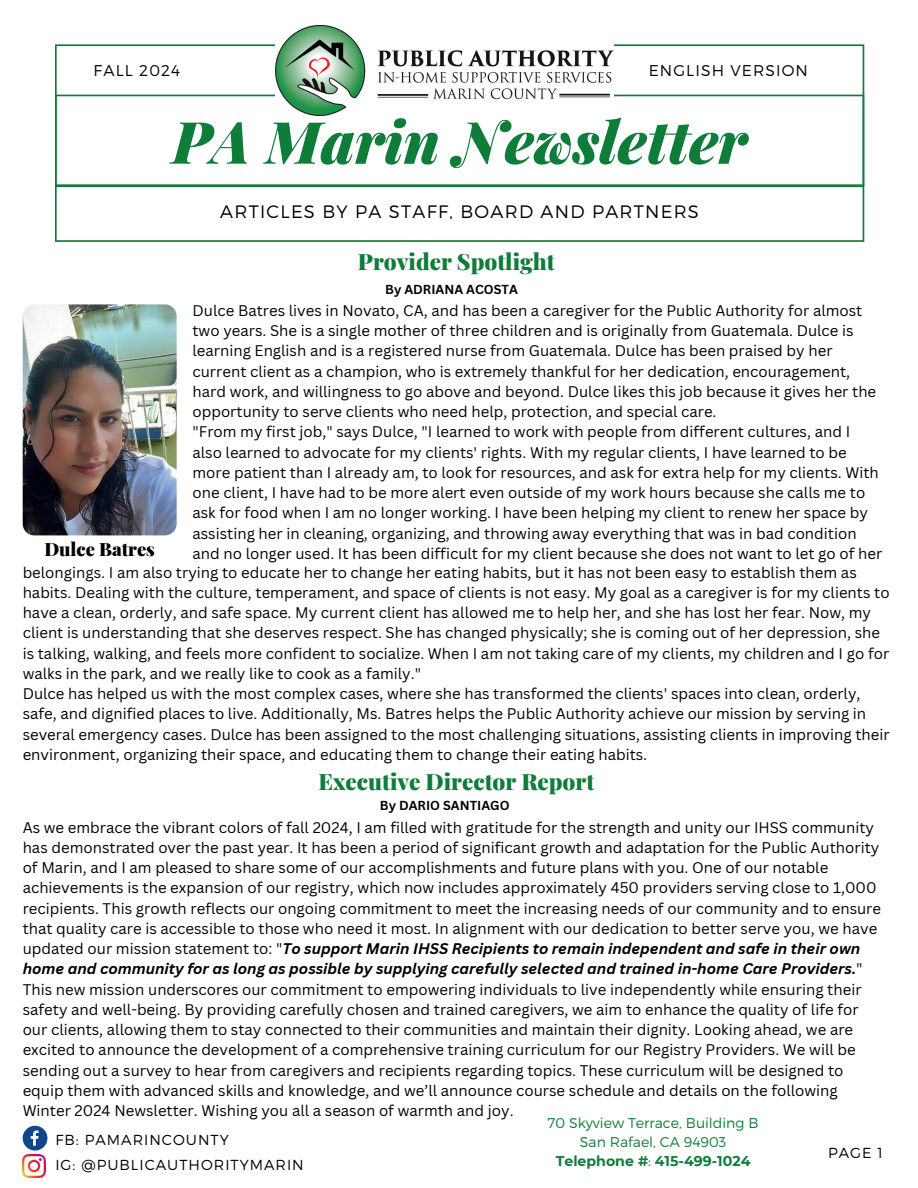
<style>
.page{position:relative;width:918px;height:1188px;background:#fff}
.page>*{position:absolute;margin:0;border:0;box-sizing:border-box;transform-origin:0 0}
.t1{font:italic 900 58.35px "Playfair Display";color:#0f7d3a}
.t2{font:900 22.5px "Playfair Display";color:#0f7d3a}
.t3{font:900 18.3px "Playfair Display";color:#000}
.t4{font:300 18px "Montserrat";letter-spacing:.07em;color:#000}
.t5{font:300 15.6px "Montserrat";letter-spacing:.07em;color:#000}
.t6{font:15px/20.2px "Canva Sans";color:#000}
.t7{font:300 14.55px/24.9px "Montserrat";letter-spacing:.07em;color:#000}
.t8{font:300 14.1px/19px "Montserrat";color:#0f7d3a;text-align:center}
.t9{font:700 12.75px "Canva Sans";color:#000}
.s1{font-weight:700;font-style:italic}
.s2{font-weight:700}
</style>
<div class="page">
<svg style="left:55px;top:44px;width:809px;height:51px"></svg>
<svg style="left:55px;top:186px;width:809px;height:56px"></svg>
<svg style="left:55px;top:95px;width:809px;height:91px"></svg>
<img style="left:275px;top:25px;width:339px;height:90px">
<img style="left:23px;top:304px;width:154px;height:231px;border-radius:12px">
<svg style="left:23px;top:1126px;width:24px;height:25px"></svg>
<img style="left:23px;top:1155px;width:22px;height:22px">
<p class="t5" style="left:94px;top:61px;width:88px">FALL 2024</p>
<p class="t5" style="left:649px;top:61px;width:161px">ENGLISH VERSION</p>
<h1 class="t1" style="left:172px;top:94px;width:577px">PA Marin Newsletter</h1>
<p class="t4" style="left:220px;top:201px;width:480px">ARTICLES BY PA STAFF, BOARD AND PARTNERS</p>
<h2 class="t2" style="left:358px;top:244px;width:198px">Provider Spotlight</h2>
<p class="t9" style="left:385px;top:281px;width:134px">By ADRIANA ACOSTA</p>
<p class="t6" style="left:192px;top:300px;width:691px">Dulce Batres lives in Novato, CA, and has been a caregiver for the Public Authority for almost two years. She is a single mother of three children and is originally from Guatemala. Dulce is learning English and is a registered nurse from Guatemala. Dulce has been praised by her current client as a champion, who is extremely thankful for her dedication, encouragement, hard work, and willingness to go above and beyond. Dulce likes this job because it gives her the opportunity to serve clients who need help, protection, and special care.<br>"From my first job," says Dulce, "I learned to work with people from different cultures, and I also learned to advocate for my clients' rights. With my regular clients, I have learned to be more patient than I already am, to look for resources, and ask for extra help for my clients. With one client, I have had to be more alert even outside of my work hours because she calls me to ask for food when I am no longer working. I have been helping my client to renew her space by assisting her in cleaning, organizing, and throwing away everything that was in bad condition and no longer used. It has been difficult for my client because she does not want to let go of her</p>
<p class="t6" style="left:23px;top:562px;width:869px">belongings. I am also trying to educate her to change her eating habits, but it has not been easy to establish them as habits. Dealing with the culture, temperament, and space of clients is not easy. My goal as a caregiver is for my clients to have a clean, orderly, and safe space. My current client has allowed me to help her, and she has lost her fear. Now, my client is understanding that she deserves respect. She has changed physically; she is coming out of her depression, she is talking, walking, and feels more confident to socialize. When I am not taking care of my clients, my children and I go for walks in the park, and we really like to cook as a family."<br>Dulce has helped us with the most complex cases, where she has transformed the clients' spaces into clean, orderly, safe, and dignified places to live. Additionally, Ms. Batres helps the Public Authority achieve our mission by serving in several emergency cases. Dulce has been assigned to the most challenging situations, assisting clients in improving their environment, organizing their space, and educating them to change their eating habits.</p>
<p class="t3" style="left:44px;top:534px;width:112px">Dulce Batres</p>
<h2 class="t2" style="left:319px;top:764px;width:277px">Executive Director Report</h2>
<p class="t6" style="left:23px;top:817px;width:860px">As we embrace the vibrant colors of fall 2024, I am filled with gratitude for the strength and unity our IHSS community has demonstrated over the past year. It has been a period of significant growth and adaptation for the Public Authority of Marin, and I am pleased to share some of our accomplishments and future plans with you. One of our notable achievements is the expansion of our registry, which now includes approximately 450 providers serving close to 1,000 recipients. This growth reflects our ongoing commitment to meet the increasing needs of our community and to ensure that quality care is accessible to those who need it most. In alignment with our dedication to better serve you, we have updated our mission statement to: "<span class="s1">To support Marin IHSS Recipients to remain independent and safe in their own home and community for as long as possible by supplying carefully selected and trained in-home Care Providers.</span>" This new mission underscores our commitment to empowering individuals to live independently while ensuring their safety and well-being. By providing carefully chosen and trained caregivers, we aim to enhance the quality of life for our clients, allowing them to stay connected to their communities and maintain their dignity. Looking ahead, we are excited to announce the development of a comprehensive training curriculum for our Registry Providers. We will be sending out a survey to hear from caregivers and recipients regarding topics. These curriculum will be designed to equip them with advanced skills and knowledge, and we’ll announce course schedule and details on the following Winter 2024 Newsletter. Wishing you all a season of warmth and joy.</p>
<p class="t9" style="left:380px;top:797px;width:131px">By DARIO SANTIAGO</p>
<p class="t8" style="left:548px;top:1113px;width:212px">70 Skyview Terrace, Building B<br>San Rafael, CA 94903<br><span class="s2">Telephone #</span>: <span class="s2">415-499-1024</span></p>
<p class="t7" style="left:55px;top:1127px;width:250px">FB: PAMARINCOUNTY<br>IG: @PUBLICAUTHORITYMARIN</p>
<p class="t7" style="left:828px;top:1140px;width:56px">PAGE 1</p>
</div>
